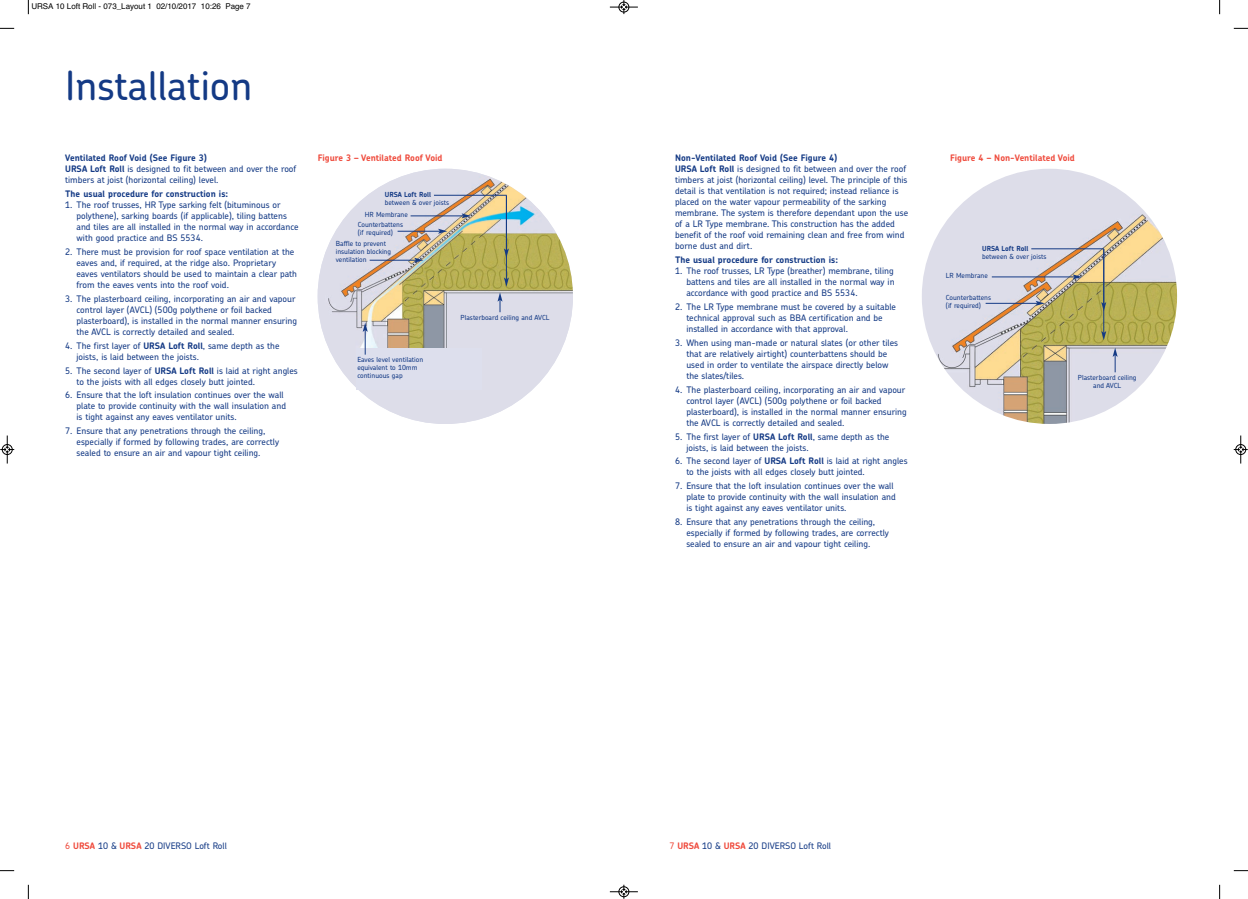
<style>
.page{position:relative;width:1248px;height:899px;background:#fff}
.page>*{position:absolute;margin:0;border:0;box-sizing:border-box;transform-origin:0 0}
.t1{font:500 40px "Chevin Pro";color:#143a85}
.t2{font:500 9px/11px "Chevin Pro";color:#143a85}
.t3{font:700 9px "Chevin Pro";color:#143a85}
.t4{font:700 9px "Chevin Pro";color:#ef4b3d}
.t5{font:8px "Helvetica";color:#000}
.t6{font:500 7px/8px "Chevin Pro";color:#143a85}
.t7{font:700 7px "Chevin Pro";color:#143a85}
.s1{font-weight:700}
.s2{color:#ef4b3d}
.s3{font-weight:700;color:#ef4b3d}
</style>
<div class="page">
<img style="left:317px;top:169px;width:256px;height:255px;border-radius:50%">
<img style="left:921px;top:169px;width:255px;height:255px;border-radius:50%">
<hr style="left:369px;top:260px;width:47px;height:1px;background:#143a85">
<svg style="left:414px;top:258px;width:9px;height:5px"></svg>
<svg style="left:1112px;top:347px;width:5px;height:25px"></svg>
<hr style="left:434px;top:195px;width:72px;height:1px;background:#143a85">
<svg style="left:504px;top:248px;width:5px;height:10px"></svg>
<hr style="left:506px;top:195px;width:1px;height:84px;background:#143a85">
<hr style="left:410px;top:216px;width:53px;height:1px;background:#143a85">
<svg style="left:461px;top:213px;width:10px;height:5px"></svg>
<hr style="left:397px;top:231px;width:43px;height:1px;background:#143a85">
<svg style="left:438px;top:229px;width:9px;height:5px"></svg>
<svg style="left:497px;top:277px;width:12px;height:35px"></svg>
<div style="left:356px;top:348px;width:126px;height:41px;background:#dddfed"></div>
<svg style="left:362px;top:322px;width:5px;height:32px"></svg>
<hr style="left:1031px;top:248px;width:72px;height:1px;background:#143a85">
<svg style="left:1101px;top:302px;width:5px;height:9px"></svg>
<hr style="left:1103px;top:249px;width:1px;height:84px;background:#143a85">
<svg style="left:1101px;top:331px;width:5px;height:9px"></svg>
<hr style="left:991px;top:277px;width:83px;height:1px;background:#143a85">
<svg style="left:1072px;top:274px;width:9px;height:5px"></svg>
<hr style="left:985px;top:303px;width:52px;height:1px;background:#143a85">
<svg style="left:1035px;top:301px;width:9px;height:5px"></svg>
<svg style="left:28px;top:0;width:1px;height:14px"></svg>
<svg style="left:0;top:28px;width:14px;height:1px"></svg>
<svg style="left:1219px;top:0;width:1px;height:14px"></svg>
<svg style="left:1233px;top:28px;width:14px;height:1px"></svg>
<svg style="left:28px;top:884px;width:1px;height:15px"></svg>
<svg style="left:0;top:870px;width:14px;height:1px"></svg>
<svg style="left:1219px;top:884px;width:1px;height:15px"></svg>
<svg style="left:1233px;top:870px;width:14px;height:1px"></svg>
<svg style="left:610px;top:0;width:28px;height:14px"></svg>
<svg style="left:610px;top:884px;width:28px;height:14px"></svg>
<svg style="left:0;top:435px;width:14px;height:28px"></svg>
<svg style="left:1233px;top:435px;width:14px;height:28px"></svg>
<p class="t5" style="left:31px;top:2px;width:221px">URSA 10 Loft Roll - 073_Layout 1 02/10/2017 10:26 Page 7</p>
<h1 class="t1" style="left:65px;top:71px;width:188px">Installation</h1>
<p class="t2" style="left:65px;top:153px;width:233px"><span class="s1">Ventilated Roof Void (See Figure 3)<br>URSA Loft Roll</span> is designed to fit between and over the roof timbers at joist (horizontal ceiling) level.</p>
<p class="t3" style="left:65px;top:190px;width:164px">The usual procedure for construction is:</p>
<p class="t2" style="left:77px;top:200px;width:223px;text-indent:-11px">1. The roof trusses, HR Type sarking felt (bituminous or polythene), sarking boards (if applicable), tiling battens and tiles are all installed in the normal way in accordance with good practice and BS 5534.</p>
<p class="t2" style="left:77px;top:247px;width:222px;text-indent:-11px">2. There must be provision for roof space ventilation at the eaves and, if required, at the ridge also. Proprietary eaves ventilators should be used to maintain a clear path from the eaves vents into the roof void.</p>
<p class="t2" style="left:77px;top:294px;width:222px;text-indent:-11px">3. The plasterboard ceiling, incorporating an air and vapour control layer (AVCL) (500g polythene or foil backed plasterboard), is installed in the normal manner ensuring the AVCL is correctly detailed and sealed.</p>
<p class="t2" style="left:77px;top:341px;width:204px;text-indent:-11px">4. The first layer of <span class="s1">URSA Loft Roll</span>, same depth as the joists, is laid between the joists.</p>
<p class="t2" style="left:77px;top:365px;width:223px;text-indent:-11px">5. The second layer of <span class="s1">URSA Loft Roll</span> is laid at right angles to the joists with all edges closely butt jointed.</p>
<p class="t2" style="left:77px;top:390px;width:211px;text-indent:-11px">6. Ensure that the loft insulation continues over the wall plate to provide continuity with the wall insulation and is tight against any eaves ventilator units.</p>
<p class="t2" style="left:77px;top:426px;width:204px;text-indent:-11px">7. Ensure that any penetrations through the ceiling, especially if formed by following trades, are correctly sealed to ensure an air and vapour tight ceiling.</p>
<p class="t4" style="left:317px;top:155px;width:126px">Figure 3 – Ventilated Roof Void</p>
<p class="t7" style="left:385px;top:192px;width:48px">URSA Loft Roll</p>
<p class="t6" style="left:385px;top:199px;width:66px">between &amp; over joists</p>
<p class="t6" style="left:365px;top:211px;width:45px">HR Membrane</p>
<p class="t6" style="left:358px;top:221px;width:47px">Counterbattens</p>
<p class="t6" style="left:358px;top:229px;width:36px">(if required)</p>
<p class="t6" style="left:336px;top:240px;width:57px">Baffle to prevent insulation blocking ventilation</p>
<p class="t6" style="left:357px;top:356px;width:67px">Eaves level ventilation equivalent to 10mm continuous gap</p>
<p class="t6" style="left:460px;top:314px;width:90px">Plasterboard ceiling and AVCL</p>
<p class="t3" style="left:675px;top:155px;width:164px">Non-Ventilated Roof Void (See Figure 4)</p>
<p class="t4" style="left:950px;top:155px;width:126px">Figure 4 – Non-Ventilated Void</p>
<p class="t2" style="left:675px;top:164px;width:234px"><span class="s1">URSA Loft Roll</span> is designed to fit between and over the roof timbers at joist (horizontal ceiling) level. The principle of this detail is that ventilation is not required; instead reliance is placed on the water vapour permeability of the sarking membrane. The system is therefore dependant upon the use of a LR Type membrane. This construction has the added benefit of the roof void remaining clean and free from wind borne dust and dirt.</p>
<p class="t3" style="left:675px;top:256px;width:164px">The usual procedure for construction is:</p>
<p class="t2" style="left:686px;top:266px;width:210px;text-align:justify;text-indent:-11px">1. The roof trusses, LR Type (breather) membrane, tiling battens and tiles are all installed in the normal way in accordance with good practice and BS 5534.</p>
<p class="t2" style="left:686px;top:302px;width:211px;text-indent:-11px">2. The LR Type membrane must be covered by a suitable technical approval such as BBA certification and be installed in accordance with that approval.</p>
<p class="t2" style="left:686px;top:338px;width:213px;text-indent:-11px">3. When using man-made or natural slates (or other tiles that are relatively airtight) counterbattens should be used in order to ventilate the airspace directly below the slates/tiles.</p>
<p class="t2" style="left:686px;top:385px;width:222px;text-indent:-11px">4. The plasterboard ceiling, incorporating an air and vapour control layer (AVCL) (500g polythene or foil backed plasterboard), is installed in the normal manner ensuring the AVCL is correctly detailed and sealed.</p>
<p class="t2" style="left:686px;top:431px;width:204px;text-indent:-11px">5. The first layer of <span class="s1">URSA Loft Roll</span>, same depth as the joists, is laid between the joists.</p>
<p class="t2" style="left:686px;top:456px;width:223px;text-indent:-11px">6. The second layer of <span class="s1">URSA Loft Roll</span> is laid at right angles to the joists with all edges closely butt jointed.</p>
<p class="t2" style="left:686px;top:481px;width:211px;text-indent:-11px">7. Ensure that the loft insulation continues over the wall plate to provide continuity with the wall insulation and is tight against any eaves ventilator units.</p>
<p class="t2" style="left:686px;top:517px;width:204px;text-indent:-11px">8. Ensure that any penetrations through the ceiling, especially if formed by following trades, are correctly sealed to ensure an air and vapour tight ceiling.</p>
<p class="t7" style="left:982px;top:246px;width:48px">URSA Loft Roll</p>
<p class="t6" style="left:982px;top:253px;width:66px">between &amp; over joists</p>
<p class="t6" style="left:945px;top:293px;width:47px">Counterbattens (if required)</p>
<p class="t6" style="left:945px;top:272px;width:43px">LR Membrane</p>
<p class="t6" style="left:1077px;top:373px;width:60px;text-align:center">Plasterboard ceiling and AVCL</p>
<p class="t2" style="left:65px;top:841px;width:163px"><span class="s2">6</span> <span class="s3">URSA</span> 10 &amp; <span class="s3">URSA</span> 20 DIVERSO Loft Roll</p>
<p class="t2" style="left:669px;top:841px;width:163px"><span class="s2">7</span> <span class="s3">URSA</span> 10 &amp; <span class="s3">URSA</span> 20 DIVERSO Loft Roll</p>
</div>
